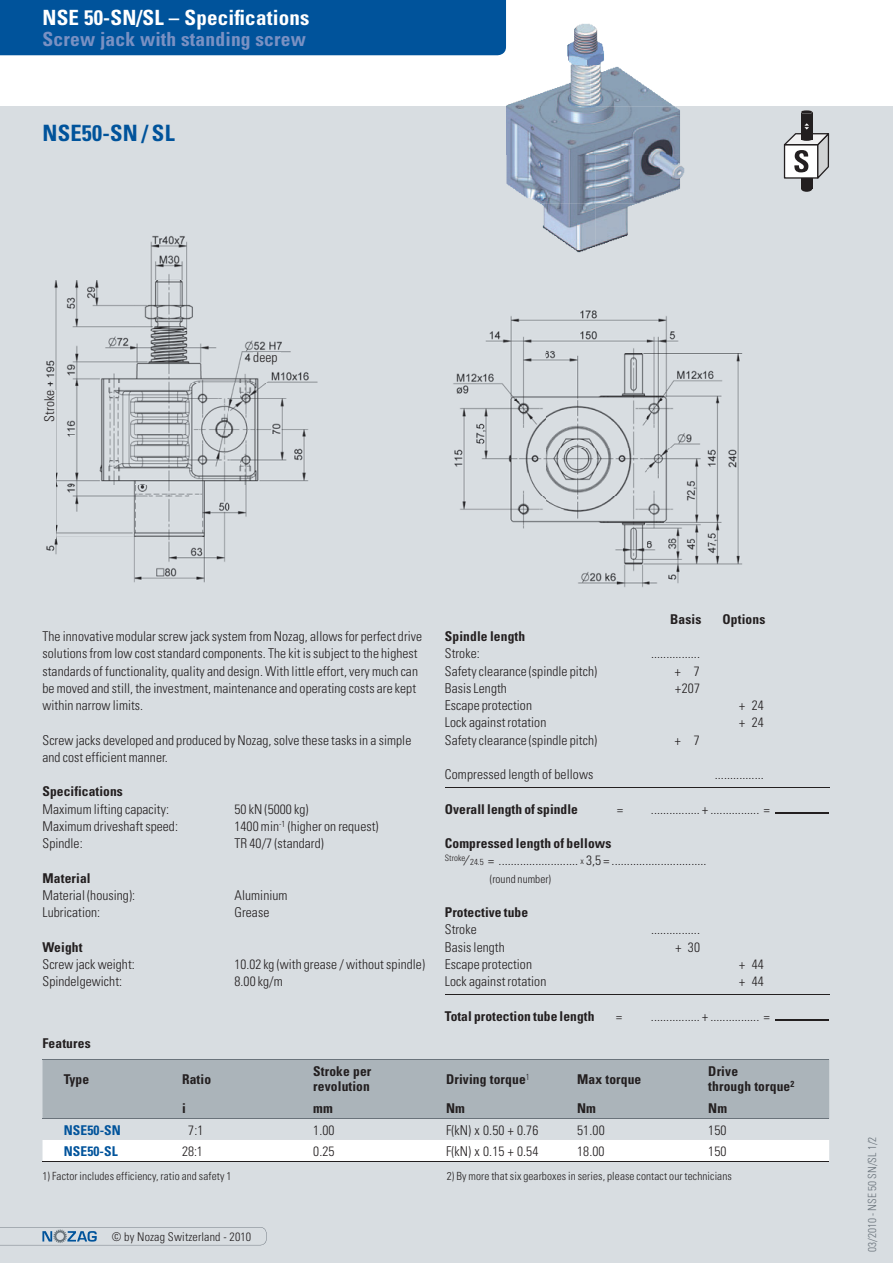
<style>
.page{position:relative;width:893px;height:1263px;background:#fff}
.page>*{position:absolute;margin:0;border:0;box-sizing:border-box;transform-origin:0 0}
.t1{font:700 condensed 22.5px "Univers";letter-spacing:.01em;color:#00539b}
.t2{font:700 condensed 21px "Univers";letter-spacing:.01em;color:#fff}
.t3{font:700 condensed 19.5px "Univers";letter-spacing:.01em;color:#7a91c3}
.t4{font:300 condensed 13.5px/17.2px "Univers";letter-spacing:.005em;color:#231f20}
.t5{font:700 condensed 13.5px/15.8px "Univers";letter-spacing:.01em;color:#231f20}
.t6{font:700 condensed 13.5px "Univers";letter-spacing:.01em;color:#00539b}
.t7{font:300 condensed 12px "Univers";letter-spacing:.01em;color:#231f20}
.t8{font:300 condensed 11.25px "Univers";letter-spacing:.01em;color:#231f20}
.t9{font:300 condensed 11.25px "Univers";letter-spacing:.01em;color:#6a737b}
.s1{font-weight:700}
.s2{font-size:8.7px}
</style>
<div class="page">
<div style="left:0;top:106px;width:893px;height:1157px;background:#d8dde1"></div>
<div style="left:0;top:0;width:506px;height:55px;background:#00539b"></div>
<svg style="left:0;top:1227px;width:267px;height:18px"></svg>
<hr style="left:445px;top:787px;width:384px;height:1px;background:#231f20">
<hr style="left:776px;top:812px;width:53px;height:2px;background:#231f20">
<hr style="left:445px;top:994px;width:384px;height:1px;background:#231f20">
<hr style="left:776px;top:1019px;width:53px;height:2px;background:#231f20">
<img style="left:567px;top:24px;width:37px;height:41px">
<img style="left:506px;top:65px;width:168px;height:41px">
<img style="left:506px;top:106px;width:174px;height:49px">
<img style="left:506px;top:155px;width:178px;height:49px">
<img style="left:540px;top:203px;width:55px;height:49px">
<img style="left:595px;top:203px;width:42px;height:43px">
<img style="left:46px;top:235px;width:272px;height:348px">
<img style="left:453px;top:310px;width:290px;height:277px">
<div style="left:43px;top:1060px;width:786px;height:58px;background:#abb4ba"></div>
<div style="left:43px;top:1140px;width:786px;height:21px;background:#fff"></div>
<hr style="left:43px;top:1059px;width:786px;height:1px;background:#6a737b">
<hr style="left:43px;top:1118px;width:786px;height:1px;background:#6a737b">
<hr style="left:43px;top:1161px;width:786px;height:1px;background:#231f20">
<div style="left:801px;top:162px;width:11px;height:27px;background:#231f20"></div>
<div style="left:801px;top:186px;width:11px;height:6px;background:#231f20;border-radius:50%"></div>
<div style="left:801px;top:112px;width:11px;height:27px;background:#231f20"></div>
<svg style="left:801px;top:110px;width:11px;height:4px"></svg>
<svg style="left:783px;top:123px;width:47px;height:58px"></svg>
<div style="left:253px;top:352px;width:28px;height:16px;background:#d8dde1"></div>
<div style="left:44px;top:390px;width:12px;height:149px;background:#d8dde1"></div>
<h2 class="t2" style="left:43px;top:10px;width:269px">NSE 50-SN/SL – Specifications</h2>
<h3 class="t3" style="left:43px;top:32px;width:265px">Screw jack with standing screw</h3>
<h1 class="t1" style="left:43px;top:125px;width:134px">NSE50-SN / SL</h1>
<p class="t4" style="left:42px;top:422px;width:33px;rotate:-90deg">Stroke</p>
<p class="t4" style="left:253px;top:350px;width:26px">deep</p>
<p class="t4" style="left:43px;top:629px;width:381px">The innovative modular screw jack system from Nozag, allows for perfect drive solutions from low cost standard components. The kit is subject to the highest standards of functionality, quality and design. With little effort, very much can be moved and still, the investment, maintenance and operating costs are kept within narrow limits.</p>
<p class="t4" style="left:43px;top:733px;width:370px">Screw jacks developed and produced by Nozag, solve these tasks in a simple and cost efficient manner.</p>
<p class="t5" style="left:43px;top:785px;width:82px">Specifications</p>
<p class="t4" style="left:43px;top:802px;width:128px">Maximum lifting capacity:</p>
<p class="t4" style="left:235px;top:802px;width:75px">50 kN (5000 kg)</p>
<p class="t4" style="left:43px;top:819px;width:137px">Maximum driveshaft speed:</p>
<p class="t4" style="left:235px;top:819px;width:146px">1400 min<sup>-1</sup> (higher on request)</p>
<p class="t4" style="left:43px;top:836px;width:42px">Spindle:</p>
<p class="t4" style="left:235px;top:836px;width:91px">TR 40/7 (standard)</p>
<p class="t5" style="left:43px;top:871px;width:50px">Material</p>
<p class="t4" style="left:43px;top:888px;width:94px">Material (housing):</p>
<p class="t4" style="left:235px;top:888px;width:55px">Aluminium</p>
<p class="t4" style="left:43px;top:905px;width:59px">Lubrication:</p>
<p class="t4" style="left:234px;top:905px;width:36px">Grease</p>
<p class="t5" style="left:43px;top:940px;width:42px">Weight</p>
<p class="t4" style="left:43px;top:957px;width:94px">Screw jack weight:</p>
<p class="t4" style="left:235px;top:957px;width:192px">10.02 kg (with grease / without spindle)</p>
<p class="t4" style="left:43px;top:974px;width:81px">Spindelgewicht:</p>
<p class="t4" style="left:235px;top:974px;width:50px">8.00 kg/m</p>
<p class="t5" style="left:670px;top:613px;width:33px">Basis</p>
<p class="t5" style="left:723px;top:613px;width:44px">Options</p>
<p class="t5" style="left:445px;top:630px;width:82px">Spindle length</p>
<p class="t4" style="left:445px;top:646px;width:36px">Stroke:</p>
<p class="t4" style="left:651px;top:646px;width:50px">................</p>
<p class="t4" style="left:445px;top:664px;width:154px">Safety clearance (spindle pitch)</p>
<p class="t4" style="left:675px;top:664px;width:27px">+ 7</p>
<p class="t4" style="left:445px;top:681px;width:64px">Basis Length</p>
<p class="t4" style="left:675px;top:681px;width:26px">+ 207</p>
<p class="t4" style="left:445px;top:698px;width:89px">Escape protection</p>
<p class="t4" style="left:739px;top:698px;width:26px">+ 24</p>
<p class="t4" style="left:445px;top:715px;width:103px">Lock against rotation</p>
<p class="t4" style="left:739px;top:715px;width:26px">+ 24</p>
<p class="t4" style="left:445px;top:733px;width:154px">Safety clearance (spindle pitch)</p>
<p class="t4" style="left:675px;top:733px;width:27px">+ 7</p>
<p class="t4" style="left:445px;top:767px;width:150px">Compressed length of bellows</p>
<p class="t4" style="left:715px;top:767px;width:50px">................</p>
<p class="t5" style="left:445px;top:802px;width:135px">Overall length of spindle</p>
<p class="t4" style="left:617px;top:802px;width:7px">=</p>
<p class="t4" style="left:651px;top:802px;width:120px">................ + ................ =</p>
<p class="t4" style="left:445px;top:836px;width:263px"><span class="s1">Compressed length of bellows<br></span><sup>Stroke</sup>⁄ <span class="s2">24.5</span> = .......................... <span class="s2">x</span> 3,5 = ...............................</p>
<p class="t8" style="left:490px;top:874px;width:63px">(round number)</p>
<p class="t5" style="left:445px;top:906px;width:85px">Protective tube</p>
<p class="t4" style="left:445px;top:922px;width:33px">Stroke</p>
<p class="t4" style="left:651px;top:922px;width:50px">................</p>
<p class="t4" style="left:445px;top:940px;width:61px">Basis length</p>
<p class="t4" style="left:675px;top:940px;width:26px">+ 30</p>
<p class="t4" style="left:445px;top:957px;width:89px">Escape protection</p>
<p class="t4" style="left:739px;top:957px;width:26px">+ 44</p>
<p class="t4" style="left:445px;top:974px;width:103px">Lock against rotation</p>
<p class="t4" style="left:739px;top:974px;width:26px">+ 44</p>
<p class="t5" style="left:445px;top:1009px;width:151px">Total protection tube length</p>
<p class="t4" style="left:616px;top:1009px;width:7px">=</p>
<p class="t4" style="left:651px;top:1009px;width:120px">................ + ................ =</p>
<p class="t5" style="left:43px;top:1037px;width:50px">Features</p>
<p class="t5" style="left:64px;top:1072px;width:27px">Type</p>
<p class="t5" style="left:182px;top:1072px;width:31px">Ratio</p>
<p class="t5" style="left:313px;top:1064px;width:60px">Stroke per revolution</p>
<p class="t5" style="left:446px;top:1072px;width:85px">Driving torque<sup>1</sup></p>
<p class="t5" style="left:577px;top:1072px;width:66px">Max torque</p>
<p class="t5" style="left:708px;top:1064px;width:88px">Drive<br>through torque<sup>2</sup></p>
<p class="t5" style="left:182px;top:1102px;width:5px">i</p>
<p class="t5" style="left:313px;top:1102px;width:21px">mm</p>
<p class="t5" style="left:446px;top:1102px;width:20px">Nm</p>
<p class="t5" style="left:577px;top:1102px;width:20px">Nm</p>
<p class="t5" style="left:708px;top:1102px;width:20px">Nm</p>
<p class="t6" style="left:64px;top:1125px;width:59px">NSE50-SN</p>
<p class="t4" style="left:188px;top:1123px;width:17px">7:1</p>
<p class="t4" style="left:313px;top:1123px;width:23px">1.00</p>
<p class="t4" style="left:446px;top:1123px;width:94px">F(kN) x 0.50 + 0.76</p>
<p class="t4" style="left:577px;top:1123px;width:29px">51.00</p>
<p class="t4" style="left:708px;top:1123px;width:20px">150</p>
<p class="t6" style="left:64px;top:1146px;width:56px">NSE50-SL</p>
<p class="t4" style="left:182px;top:1144px;width:22px">28:1</p>
<p class="t4" style="left:313px;top:1144px;width:23px">0.25</p>
<p class="t4" style="left:446px;top:1144px;width:94px">F(kN) x 0.15 + 0.54</p>
<p class="t4" style="left:577px;top:1144px;width:29px">18.00</p>
<p class="t4" style="left:708px;top:1144px;width:20px">150</p>
<p class="t8" style="left:43px;top:1172px;width:190px">1) Factor includes efficiency, ratio and safety 1</p>
<p class="t8" style="left:447px;top:1172px;width:287px">2) By more that six gearboxes in series, please contact our technicians</p>
<p class="t7" style="left:112px;top:1232px;width:141px">© by Nozag Switzerland - 2010</p>
<p class="t9" style="left:868px;top:1252px;width:117px;rotate:-90deg">03/2010 - NSE 50 SN/SL 1/2</p>
</div>
